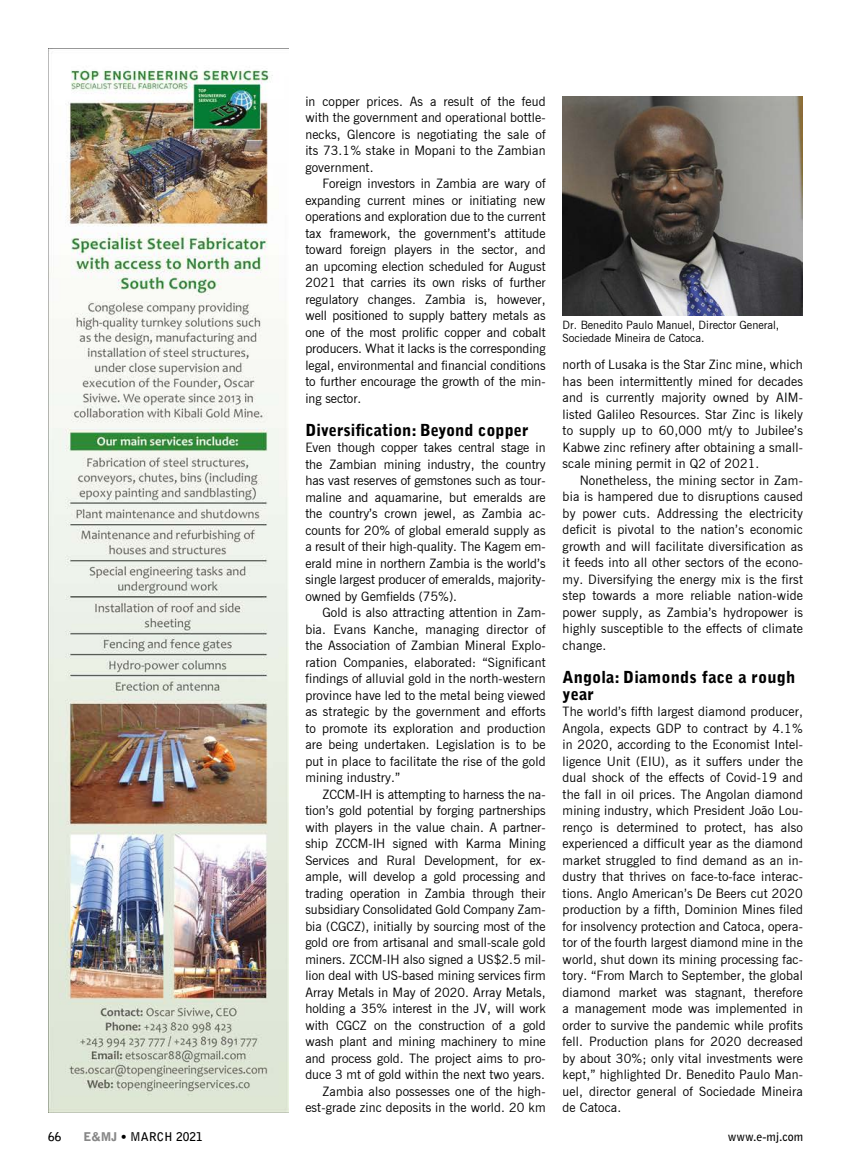
<style>
.page{position:relative;width:851px;height:1161px;background:#fff}
.page>*{position:absolute;margin:0;border:0;box-sizing:border-box;transform-origin:0 0}
.t1{font:900 16.5px/16.5px "Bell Gothic Std";color:#000}
.t2{font:12.75px/16.5px "News Gothic BT";color:#000;text-align:justify}
.t3{font:700 12px "Bell Gothic Std";color:#000}
.t4{font:11.25px/13.5px "News Gothic BT";color:#000}
.s1{font-weight:900;color:#878787}
.s2{font-weight:900}
</style>
<div class="page">
<img style="left:562px;top:96px;width:240px;height:220px">
<img style="left:48px;top:48px;width:240px;height:1065px">
<p class="t2" style="left:305px;top:93px;width:242px">in copper prices. As a result of the feud with the government and operational bottle&shy;necks, Glencore is negotiating the sale of its 73.1% stake in Mopani to the Zambian government.</p>
<p class="t2" style="left:305px;top:175px;width:242px;text-indent:17px">Foreign investors in Zambia are wary of expanding current mines or initiating new operations and exploration due to the current tax framework, the government’s attitude toward foreign players in the sector, and an upcoming election scheduled for August 2021 that carries its own risks of further regulatory changes. Zambia is, however, well positioned to supply battery metals as one of the most prolific copper and cobalt producers. What it lacks is the corresponding legal, environmental and financial conditions to further encourage the growth of the min&shy;ing sector.</p>
<p class="t1" style="left:305px;top:422px;width:225px">Diversification: Beyond copper</p>
<p class="t2" style="left:305px;top:439px;width:242px">Even though copper takes central stage in the Zambian mining industry, the country has vast reserves of gemstones such as tour&shy;maline and aquamarine, but emeralds are the country’s crown jewel, as Zambia ac&shy;counts for 20% of global emerald supply as a result of their high-quality. The Kagem em&shy;erald mine in northern Zambia is the world’s single largest producer of emeralds, majority&shy;owned by Gemfields (75%).</p>
<p class="t2" style="left:305px;top:604px;width:242px;text-indent:17px">Gold is also attracting attention in Zam&shy;bia. Evans Kanche, managing director of the Association of Zambian Mineral Explo&shy;ration Companies, elaborated: “Significant findings of alluvial gold in the north-western province have led to the metal being viewed as strategic by the government and efforts to promote its exploration and production are being undertaken. Legislation is to be put in place to facilitate the rise of the gold mining industry.”</p>
<p class="t2" style="left:305px;top:786px;width:242px;text-align:right">ZCCM-IH is attempting to harness the na&shy;tion’s gold potential by forging partnerships with players in the value chain. A partner&shy;ship ZCCM-IH signed with Karma Mining Services and Rural Development, for ex&shy;ample, will develop a gold processing and trading operation in Zambia through their subsidiary Consolidated Gold Company Zam&shy;bia (CGCZ), initially by sourcing most of the gold ore from artisanal and small-scale gold miners. ZCCM-IH also signed a US$2.5 mil&shy;lion deal with US-based mining services firm Array Metals in May of 2020. Array Metals, holding a 35% interest in the JV, will work with CGCZ on the construction of a gold wash plant and mining machinery to mine and process gold. The project aims to pro&shy;duce 3 mt of gold within the next two years.<br>Zambia also possesses one of the high&shy;est-grade zinc deposits in the world. 20 km</p>
<p class="t4" style="left:562px;top:318px;width:218px">Dr. Benedito Paulo Manuel, Director General,<br>Sociedade Mineira de Catoca.</p>
<p class="t2" style="left:562px;top:356px;width:242px">north of Lusaka is the Star Zinc mine, which has been intermittently mined for decades and is currently majority owned by AIM&shy;listed Galileo Resources. Star Zinc is likely to supply up to 60,000 mt/y to Jubilee’s Kabwe zinc refinery after obtaining a small&shy;scale mining permit in Q2 of 2021.</p>
<p class="t2" style="left:562px;top:472px;width:242px;text-indent:17px">Nonetheless, the mining sector in Zam&shy;bia is hampered due to disruptions caused by power cuts. Addressing the electricity deficit is pivotal to the nation’s economic growth and will facilitate diversification as it feeds into all other sectors of the econo&shy;my. Diversifying the energy mix is the first step towards a more reliable nation-wide power supply, as Zambia’s hydropower is highly susceptible to the effects of climate change.</p>
<p class="t1" style="left:562px;top:669px;width:234px">Angola: Diamonds face a rough year</p>
<p class="t2" style="left:562px;top:703px;width:242px">The world’s fifth largest diamond producer, Angola, expects GDP to contract by 4.1% in 2020, according to the Economist Intel&shy;ligence Unit (EIU), as it suffers under the dual shock of the effects of Covid-19 and the fall in oil prices. The Angolan diamond mining industry, which President João Lou&shy;renço is determined to protect, has also experienced a difficult year as the diamond market struggled to find demand as an in&shy;dustry that thrives on face-to-face interac&shy;tions. Anglo American’s De Beers cut 2020 production by a fifth, Dominion Mines filed for insolvency protection and Catoca, opera&shy;tor of the fourth largest diamond mine in the world, shut down its mining processing fac&shy;tory. “From March to September, the global diamond market was stagnant, therefore a management mode was implemented in order to survive the pandemic while profits fell. Production plans for 2020 decreased by about 30%; only vital investments were kept,” highlighted Dr. Benedito Paulo Man&shy;uel, director general of Sociedade Mineira de Catoca.</p>
<p class="t3" style="left:48px;top:1130px;width:15px">66</p>
<p class="t3" style="left:83px;top:1130px;width:121px"><span class="s1">E&amp;MJ</span> <span class="s2">•</span> MARCH 2021</p>
<p class="t3" style="left:727px;top:1130px;width:77px">www.e-mj.com</p>
</div>
